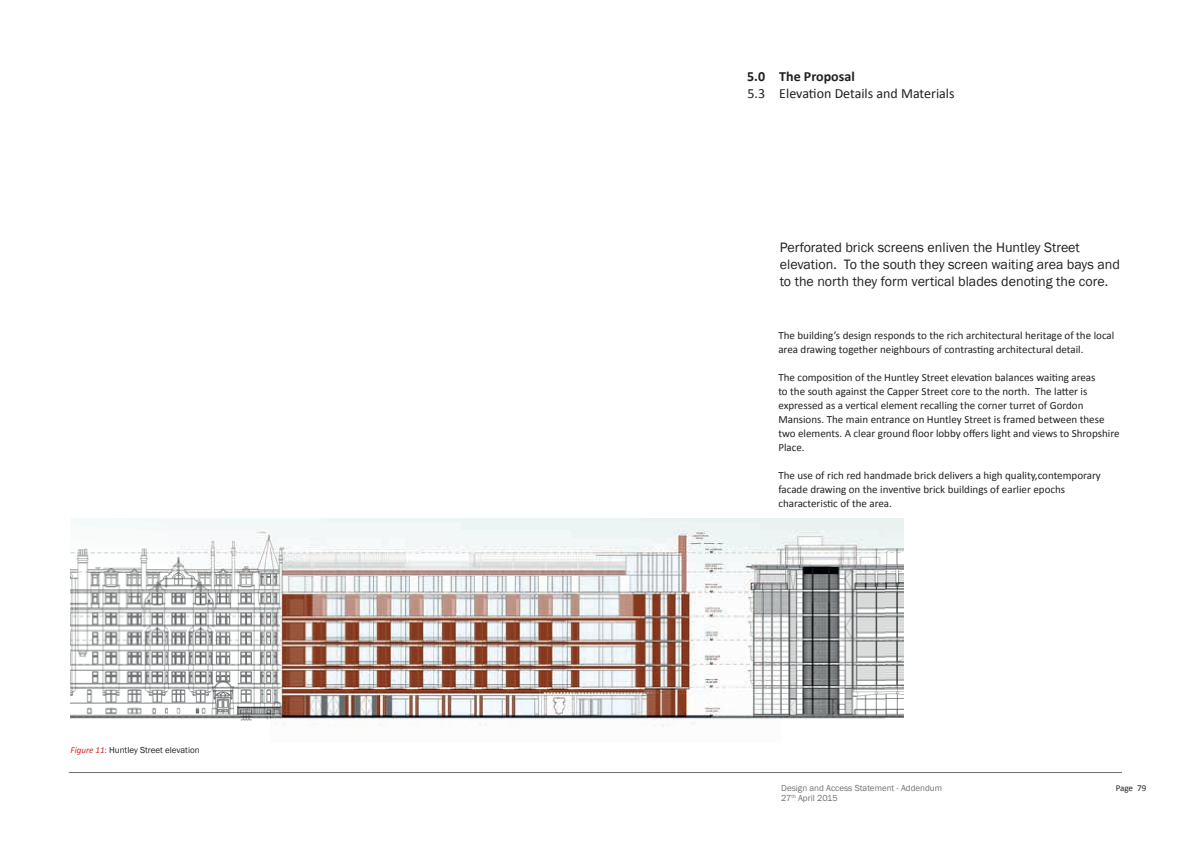
<style>
.page{position:relative;width:1191px;height:842px;background:#fff}
.page>*{position:absolute;margin:0;border:0;box-sizing:border-box;transform-origin:0 0}
.t1{font:14px/16.8px "Franklin Gothic";color:#231f20}
.t2{font:14px "Calibri";color:#231f20}
.t3{font:700 14px "Calibri";color:#231f20}
.t4{font:11px/14px "Calibri";color:#231f20}
.t5{font:9px/10.8px "Franklin Gothic";color:#717074}
.t6{font:9px "Franklin Gothic";color:#231f20}
.t7{font:9px "Calibri";letter-spacing:-.005em;color:#231f20}
.s1{font-family:"Calibri";font-style:italic;color:#d1232a}
.s2{font-family:"Calibri";color:#d1232a}
</style>
<div class="page">
<hr style="left:69px;top:772px;width:1053px;height:1px;background:#717074">
<img style="left:71px;top:519px;width:832px;height:208px">
<p class="t6" style="left:71px;top:744px;width:130px"><span class="s1">Figure 11</span><span class="s2">:</span> Huntley Street elevation</p>
<p class="t3" style="left:747px;top:67px;width:19px">5.0</p>
<p class="t2" style="left:747px;top:84px;width:19px">5.3</p>
<p class="t3" style="left:779px;top:67px;width:77px">The Proposal</p>
<p class="t2" style="left:779px;top:84px;width:177px">Elevation Details and Materials</p>
<p class="t1" style="left:780px;top:239px;width:341px">Perforated brick screens enliven the Huntley Street elevation. To the south they screen waiting area bays and to the north they form vertical blades denoting the core.</p>
<p class="t4" style="left:778px;top:328px;width:337px">The building’s design responds to the rich architectural heritage of the local area drawing together neighbours of contrasting architectural detail.</p>
<p class="t4" style="left:778px;top:370px;width:343px">The composition of the Huntley Street elevation balances waiting areas<br>to the south against the Capper Street core to the north. The latter is expressed as a vertical element recalling the corner turret of Gordon Mansions. The main entrance on Huntley Street is framed between these two elements. A clear ground floor lobby offers light and views to Shropshire Place.</p>
<p class="t4" style="left:778px;top:468px;width:324px">The use of rich red handmade brick delivers a high quality,contemporary facade drawing on the inventive brick buildings of earlier epochs characteristic of the area.</p>
<p class="t5" style="left:781px;top:782px;width:162px">Design and Access Statement - Addendum<br>27<sup>th</sup> April 2015</p>
<p class="t7" style="left:1115px;top:782px;width:32px">Page 79</p>
</div>
